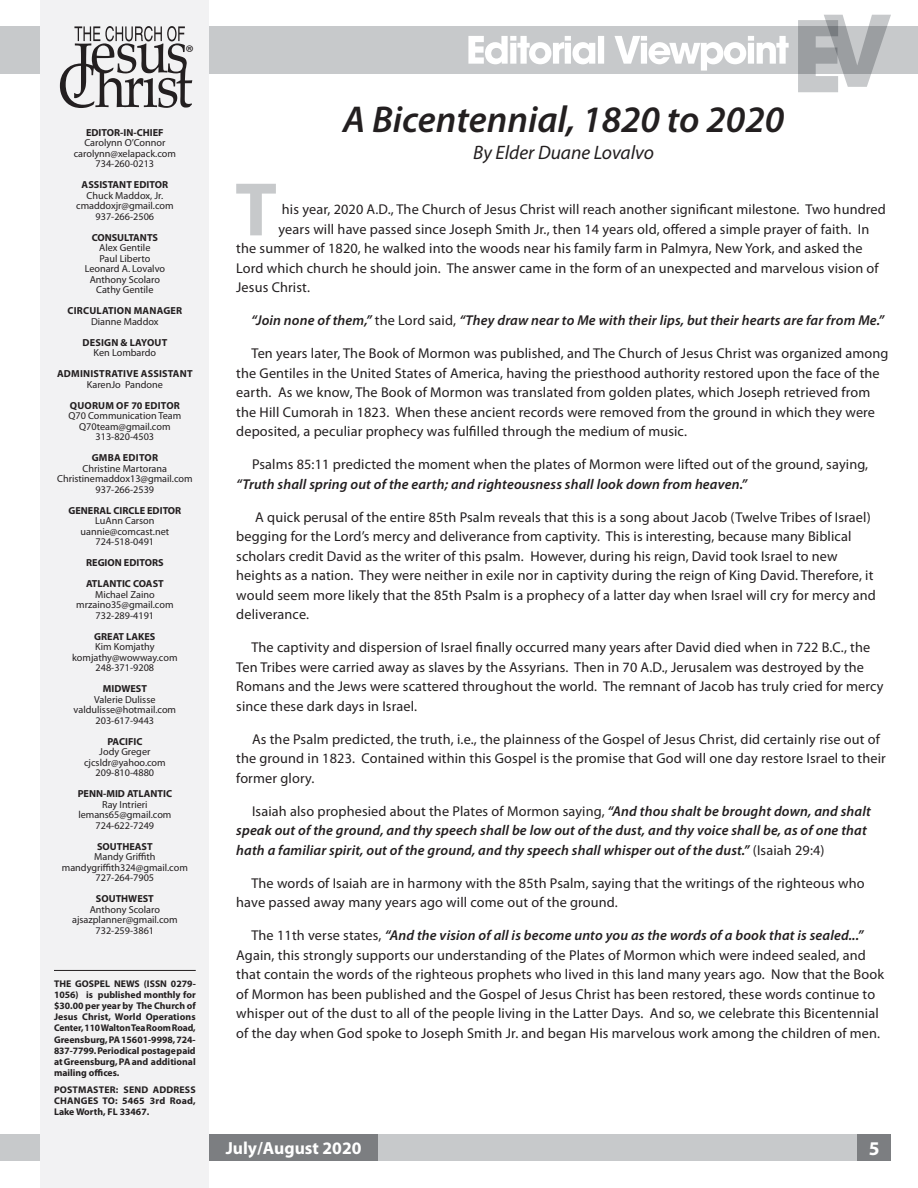
<style>
.page{position:relative;width:918px;height:1188px;background:#fff}
.page>*{position:absolute;margin:0;border:0;box-sizing:border-box;transform-origin:0 0}
.t1{font:700 76.5px "Myriad Pro";color:#c7c9cb}
.t2{font:italic 600 37.5px "Myriad Pro";color:#231f20}
.t3{font:19.95px "Myriad Pro";color:#231f20}
.t4{font:italic 19.5px "Myriad Pro";color:#231f20}
.t5{font:700 19.5px "Myriad Pro";color:#fff}
.t6{font:700 17.55px "Myriad Pro";color:#fff}
.t7{font:14.25px/19.5px "Myriad Pro";letter-spacing:.01em;color:#231f20}
.t8{font:italic 600 14.25px/19.5px "Myriad Pro";letter-spacing:.01em;color:#231f20}
.t9{font:10.2px/10.5px "Myriad Pro";color:#231f20;text-align:center}
.t10{font:700 10.2px/21px "Myriad Pro";color:#231f20}
.t11{font:700 10.2px "Myriad Pro";letter-spacing:.02em;color:#231f20}
.t12{font:700 9.75px/11.1px "Myriad Pro";color:#231f20;text-align:justify}
.s1{font-weight:400;font-style:normal}
.s2{font-weight:600;font-style:italic}
</style>
<div class="page">
<div style="left:0;top:1134px;width:891px;height:27px;background:#c7c9cb"></div>
<div style="left:857px;top:1134px;width:34px;height:27px;background:#7c7e81"></div>
<div style="left:0;top:26px;width:918px;height:47px;background:#c7c9cb"></div>
<div style="left:40px;top:0;width:169px;height:1188px;background:#f2f2f3"></div>
<hr style="left:54px;top:970px;width:142px;height:1px;background:#231f20">
<svg style="left:798px;top:15px;width:93px;height:77px"></svg>
<svg style="left:468px;top:36px;width:321px;height:35px"></svg>
<svg style="left:60px;top:26px;width:132px;height:82px"></svg>
<div style="left:209px;top:1134px;width:169px;height:27px;background:#7c7e81"></div>
<h3 class="t3" style="left:185px;top:40px;width:10px">®</h3>
<p class="t10" style="left:86px;top:122px;width:79px">EDITOR-IN-CHIEF</p>
<p class="t9" style="left:74px;top:138px;width:104px">Carolynn O’Connor carolynn@xelapack.com<br>734-260-0213</p>
<p class="t10" style="left:82px;top:174px;width:88px">ASSISTANT EDITOR</p>
<p class="t9" style="left:76px;top:190px;width:99px">Chuck Maddox, Jr. cmaddoxjr@gmail.com<br>937-266-2506</p>
<p class="t10" style="left:92px;top:227px;width:68px">CONSULTANTS</p>
<p class="t9" style="left:85px;top:243px;width:82px">Alex Gentile<br>Paul Liberto<br>Leonard A. Lovalvo<br>Anthony Scolaro<br>Cathy Gentile</p>
<p class="t11" style="left:68px;top:304px;width:116px">CIRCULATION MANAGER</p>
<p class="t9" style="left:91px;top:316px;width:69px">Dianne Maddox</p>
<p class="t11" style="left:83px;top:336px;width:86px">DESIGN &amp; LAYOUT</p>
<p class="t9" style="left:94px;top:348px;width:64px">Ken Lombardo</p>
<p class="t11" style="left:57px;top:367px;width:137px">ADMINISTRATIVE ASSISTANT</p>
<p class="t9" style="left:87px;top:379px;width:78px">KarenJo Pandone</p>
<p class="t11" style="left:70px;top:399px;width:112px">QUORUM OF 70 EDITOR</p>
<p class="t9" style="left:68px;top:411px;width:114px">Q70 Communication Team<br>Q70team@gmail.com<br>313-820-4503</p>
<p class="t11" style="left:92px;top:451px;width:68px">GMBA EDITOR</p>
<p class="t9" style="left:57px;top:463px;width:137px">Christine Martorana<br>Christinemaddox13@gmail.com<br>937-266-2539</p>
<p class="t10" style="left:68px;top:500px;width:114px">GENERAL CIRCLE EDITOR</p>
<p class="t9" style="left:81px;top:515px;width:90px">LuAnn Carson uannie@comcast.net<br>724-518-0491</p>
<p class="t10" style="left:86px;top:552px;width:79px">REGION EDITORS<br>ATLANTIC COAST</p>
<p class="t9" style="left:76px;top:589px;width:99px">Michael Zaino mrzaino35@gmail.com<br>732-289-4191</p>
<p class="t10" style="left:94px;top:626px;width:63px">GREAT LAKES</p>
<p class="t9" style="left:72px;top:641px;width:107px">Kim Komjathy komjathy@wowway.com<br>248-371-9208</p>
<p class="t10" style="left:103px;top:678px;width:46px">MIDWEST</p>
<p class="t9" style="left:74px;top:694px;width:104px">Valerie Dulisse valdulisse@hotmail.com<br>203-617-9443</p>
<p class="t10" style="left:107px;top:731px;width:37px">PACIFIC</p>
<p class="t9" style="left:84px;top:746px;width:83px">Jody Greger cjcsldr@yahoo.com<br>209-810-4880</p>
<p class="t10" style="left:78px;top:783px;width:96px">PENN-MID ATLANTIC</p>
<p class="t9" style="left:78px;top:799px;width:95px">Ray Intrieri lemans65@gmail.com<br>724-622-7249</p>
<p class="t10" style="left:97px;top:835px;width:57px">SOUTHEAST</p>
<p class="t9" style="left:62px;top:851px;width:127px">Mandy Griffith mandygriffith324@gmail.com<br>727-264-7905</p>
<p class="t10" style="left:96px;top:888px;width:59px">SOUTHWEST</p>
<p class="t9" style="left:72px;top:904px;width:107px">Anthony Scolaro ajsazplanner@gmail.com<br>732-259-3861</p>
<p class="t12" style="left:54px;top:978px;width:143px">THE GOSPEL NEWS (ISSN 0279- 1056) is published monthly for $30.00 per year by The Church of Jesus Christ, World Operations Center, 110 Walton Tea Room Road, Greensburg, PA 15601-9998, 724- 837-7799. Periodical postage paid at Greensburg, PA and additional mailing offices.</p>
<p class="t12" style="left:54px;top:1084px;width:143px">POSTMASTER: SEND ADDRESS CHANGES TO: 5465 3rd Road, Lake Worth, FL 33467.</p>
<h2 class="t2" style="left:343px;top:95px;width:443px">A Bicentennial, 1820 to 2020</h2>
<h3 class="t4" style="left:473px;top:140px;width:182px">By Elder Duane Lovalvo</h3>
<h1 class="t1" style="left:235px;top:160px;width:43px">T</h1>
<p class="t7" style="left:282px;top:200px;width:606px">his year, 2020 A.D., The Church of Jesus Christ will reach another significant milestone. Two hundred</p>
<p class="t7" style="left:279px;top:219px;width:592px">years will have passed since Joseph Smith Jr., then 14 years old, offered a simple prayer of faith. In</p>
<p class="t7" style="left:236px;top:239px;width:628px">the summer of 1820, he walked into the woods near his family farm in Palmyra, New York, and asked the</p>
<p class="t7" style="left:236px;top:258px;width:644px">Lord which church he should join. The answer came in the form of an unexpected and marvelous vision of</p>
<p class="t7" style="left:236px;top:278px;width:75px">Jesus Christ.</p>
<p class="t8" style="left:251px;top:310px;width:635px">“Join none of them,” <span class="s1">the Lord said,</span> “They draw near to Me with their lips, but their hearts are far from Me.”</p>
<p class="t7" style="left:236px;top:344px;width:654px;text-indent:15px">Ten years later, The Book of Mormon was published, and The Church of Jesus Christ was organized among the Gentiles in the United States of America, having the priesthood authority restored upon the face of the earth. As we know, The Book of Mormon was translated from golden plates, which Joseph retrieved from the Hill Cumorah in 1823. When these ancient records were removed from the ground in which they were deposited, a peculiar prophecy was fulfilled through the medium of music.</p>
<p class="t7" style="left:252px;top:455px;width:618px">Psalms 85:11 predicted the moment when the plates of Mormon were lifted out of the ground, saying,</p>
<p class="t8" style="left:236px;top:474px;width:513px">“Truth shall spring out of the earth; and righteousness shall look down from heaven.”</p>
<p class="t7" style="left:236px;top:507px;width:641px;text-indent:19px">A quick perusal of the entire 85th Psalm reveals that this is a song about Jacob (Twelve Tribes of Israel) begging for the Lord’s mercy and deliverance from captivity. This is interesting, because many Biblical scholars credit David as the writer of this psalm. However, during his reign, David took Israel to new heights as a nation. They were neither in exile nor in captivity during the reign of King David. Therefore, it would seem more likely that the 85th Psalm is a prophecy of a latter day when Israel will cry for mercy and deliverance.</p>
<p class="t7" style="left:236px;top:638px;width:649px;text-indent:15px">The captivity and dispersion of Israel finally occurred many years after David died when in 722 B.C., the Ten Tribes were carried away as slaves by the Assyrians. Then in 70 A.D., Jerusalem was destroyed by the Romans and the Jews were scattered throughout the world. The remnant of Jacob has truly cried for mercy since these dark days in Israel.</p>
<p class="t7" style="left:236px;top:729px;width:651px;text-indent:16px">As the Psalm predicted, the truth, i.e., the plainness of the Gospel of Jesus Christ, did certainly rise out of the ground in 1823. Contained within this Gospel is the promise that God will one day restore Israel to their former glory.</p>
<p class="t8" style="left:236px;top:801px;width:636px;text-indent:16px"><span class="s1">Isaiah also prophesied about the Plates of Mormon saying,</span> “And thou shalt be brought down, and shalt speak out of the ground, and thy speech shall be low out of the dust, and thy voice shall be, as of one that hath a familiar spirit, out of the ground, and thy speech shall whisper out of the dust.” <span class="s1">(Isaiah 29:4)</span></p>
<p class="t7" style="left:236px;top:873px;width:630px;text-indent:15px">The words of Isaiah are in harmony with the 85th Psalm, saying that the writings of the righteous who have passed away many years ago will come out of the ground.</p>
<p class="t7" style="left:236px;top:926px;width:649px;text-indent:15px">The 11th verse states, <span class="s2">“And the vision of all is become unto you as the words of a book that is sealed...” </span>Again, this strongly supports our understanding of the Plates of Mormon which were indeed sealed, and that contain the words of the righteous prophets who lived in this land many years ago. Now that the Book of Mormon has been published and the Gospel of Jesus Christ has been restored, these words continue to whisper out of the dust to all of the people living in the Latter Days. And so, we celebrate this Bicentennial of the day when God spoke to Joseph Smith Jr. and began His marvelous work among the children of men.</p>
<p class="t6" style="left:226px;top:1137px;width:137px">July/August 2020</p>
<h3 class="t5" style="left:869px;top:1136px;width:12px">5</h3>
</div>
